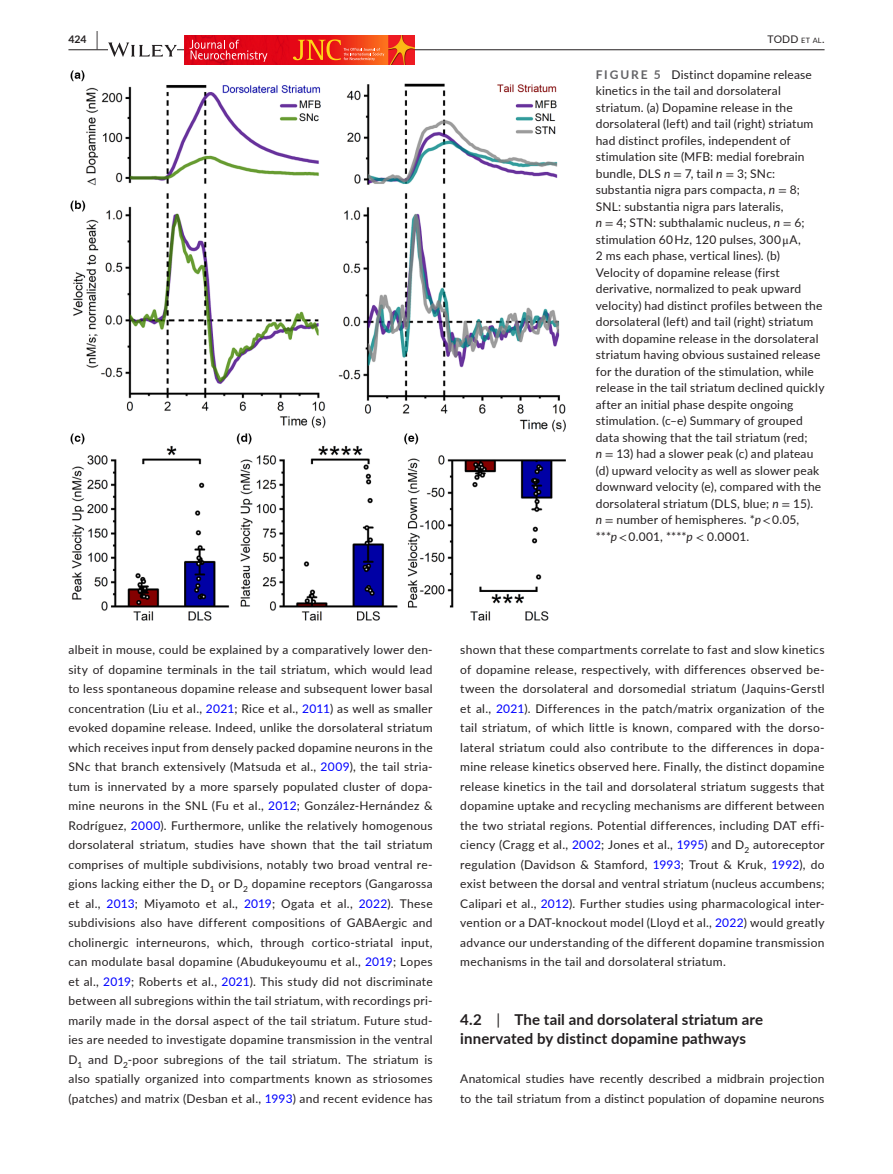
<style>
.page{position:relative;width:893px;height:1174px;background:#fff}
.page>*{position:absolute;margin:0;border:0;box-sizing:border-box;transform-origin:0 0}
.t1{font:700 15px/19.5px "Lato";letter-spacing:.005em;color:#231f20}
.t2{font:12px/19.5px "Lato";letter-spacing:.015em;color:#231f20;text-align:justify}
.t3{font:10.5px "Lato";color:#231f20}
.t4{font:700 10.5px "Lato";color:#231f20}
.s1{font-size:19.5px}
.s2{font-size:7.35px}
.s3{font-weight:700;color:#636366}
.s4{font-style:italic}
.s5{font-family:"STIX"}
.s6{color:#00f}
.s7{font-weight:400}
</style>
<div class="page">
<hr style="left:68px;top:49px;width:756px;height:1px;background:#231f20">
<svg style="left:108px;top:42px;width:69px;height:15px"></svg>
<img style="left:185px;top:35px;width:230px;height:29px">
<svg style="left:189px;top:40px;width:78px;height:22px;background:#e32e3c"></svg>
<svg style="left:293px;top:39px;width:91px;height:22px;background:#f04d22"></svg>
<img style="left:70px;top:70px;width:496px;height:551px">
<p class="t4" style="left:68px;top:31px;width:31px">424 <span class="s1">|</span></p>
<p class="t3" style="left:767px;top:31px;width:58px">TODD <span class="s2">et al</span>.</p>
<p class="t2" style="left:596px;top:66px;width:230px;line-height:16.5px;text-align:left"><span class="s3">FIGURE 5</span> Distinct dopamine release kinetics in the tail and dorsolateral striatum. (a) Dopamine release in the dorsolateral (left) and tail (right) striatum had distinct profiles, independent of stimulation site (MFB: medial forebrain bundle, DLS <span class="s4">n</span> <span class="s5">=</span> 7, tail <span class="s4">n</span> <span class="s5">=</span> 3; SNc: substantia nigra pars compacta, <span class="s4">n</span> <span class="s5">=</span> 8; SNL: substantia nigra pars lateralis,<br><span class="s4">n</span> <span class="s5">=</span> 4; STN: subthalamic nucleus, <span class="s4">n</span> <span class="s5">=</span> 6; stimulation 60 Hz, 120 pulses, 300 <span class="s5">μ</span>A,<br>2 ms each phase, vertical lines). (b)<br>Velocity of dopamine release (first derivative, normalized to peak upward velocity) had distinct profiles between the dorsolateral (left) and tail (right) striatum with dopamine release in the dorsolateral striatum having obvious sustained release for the duration of the stimulation, while release in the tail striatum declined quickly after an initial phase despite ongoing stimulation. (c–e) Summary of grouped data showing that the tail striatum (red;<br><span class="s4">n</span> <span class="s5">=</span> 13) had a slower peak (c) and plateau (d) upward velocity as well as slower peak downward velocity (e), compared with the dorsolateral striatum (DLS, blue; <span class="s4">n</span> <span class="s5">=</span> 15).<br><span class="s4">n</span> <span class="s5">=</span> number of hemispheres. *<span class="s4">p</span><span class="s5">&lt;</span> 0.05, ***<span class="s4">p</span><span class="s5">&lt;</span> 0.001, ****<span class="s4">p</span> <span class="s5">&lt;</span> 0.0001.</p>
<p class="t2" style="left:68px;top:639px;width:366px">albeit in mouse, could be explained by a comparatively lower den&shy;sity of dopamine terminals in the tail striatum, which would lead to less spontaneous dopamine release and subsequent lower basal concentration (Liu et al., <span class="s6">2021</span>; Rice et al., <span class="s6">2011</span>) as well as smaller evoked dopamine release. Indeed, unlike the dorsolateral striatum which receives input from densely packed dopamine neurons in the SNc that branch extensively (Matsuda et al., <span class="s6">2009</span>), the tail stria&shy;tum is innervated by a more sparsely populated cluster of dopa&shy;mine neurons in the SNL (Fu et al., <span class="s6">2012</span>; González-Hernández &amp; Rodríguez, <span class="s6">2000</span>). Furthermore, unlike the relatively homogenous dorsolateral striatum, studies have shown that the tail striatum comprises of multiple subdivisions, notably two broad ventral re&shy;gions lacking either the D<sub>1</sub> or D<sub>2</sub> dopamine receptors (Gangarossa et al., <span class="s6">2013</span>; Miyamoto et al., <span class="s6">2019</span>; Ogata et al., <span class="s6">2022</span>). These subdivisions also have different compositions of GABAergic and cholinergic interneurons, which, through cortico-striatal input, can modulate basal dopamine (Abudukeyoumu et al., <span class="s6">2019</span>; Lopes et al., <span class="s6">2019</span>; Roberts et al., <span class="s6">2021</span>). This study did not discriminate between all subregions within the tail striatum, with recordings pri&shy;marily made in the dorsal aspect of the tail striatum. Future stud&shy;ies are needed to investigate dopamine transmission in the ventral D<sub>1</sub> and D<sub>2</sub>-poor subregions of the tail striatum. The striatum is also spatially organized into compartments known as striosomes (patches) and matrix (Desban et al., <span class="s6">1993</span>) and recent evidence has</p>
<p class="t2" style="left:460px;top:639px;width:366px">shown that these compartments correlate to fast and slow kinetics of dopamine release, respectively, with differences observed be&shy;tween the dorsolateral and dorsomedial striatum (Jaquins-Gerstl et al., <span class="s6">2021</span>). Differences in the patch/matrix organization of the tail striatum, of which little is known, compared with the dorso&shy;lateral striatum could also contribute to the differences in dopa&shy;mine release kinetics observed here. Finally, the distinct dopamine release kinetics in the tail and dorsolateral striatum suggests that dopamine uptake and recycling mechanisms are different between the two striatal regions. Potential differences, including DAT effi&shy;ciency (Cragg et al., <span class="s6">2002</span>; Jones et al., <span class="s6">1995</span>) and D<sub>2</sub> autoreceptor regulation (Davidson &amp; Stamford, <span class="s6">1993</span>; Trout &amp; Kruk, <span class="s6">1992</span>), do exist between the dorsal and ventral striatum (nucleus accumbens; Calipari et al., <span class="s6">2012</span>). Further studies using pharmacological inter&shy;vention or a DAT-knockout model (Lloyd et al., <span class="s6">2022</span>) would greatly advance our understanding of the different dopamine transmission mechanisms in the tail and dorsolateral striatum.</p>
<p class="t1" style="left:460px;top:1009px;width:304px">4.2 <span class="s7">|</span> The tail and dorsolateral striatum are innervated by distinct dopamine pathways</p>
<p class="t2" style="left:460px;top:1068px;width:366px">Anatomical studies have recently described a midbrain projection to the tail striatum from a distinct population of dopamine neurons</p>
</div>
